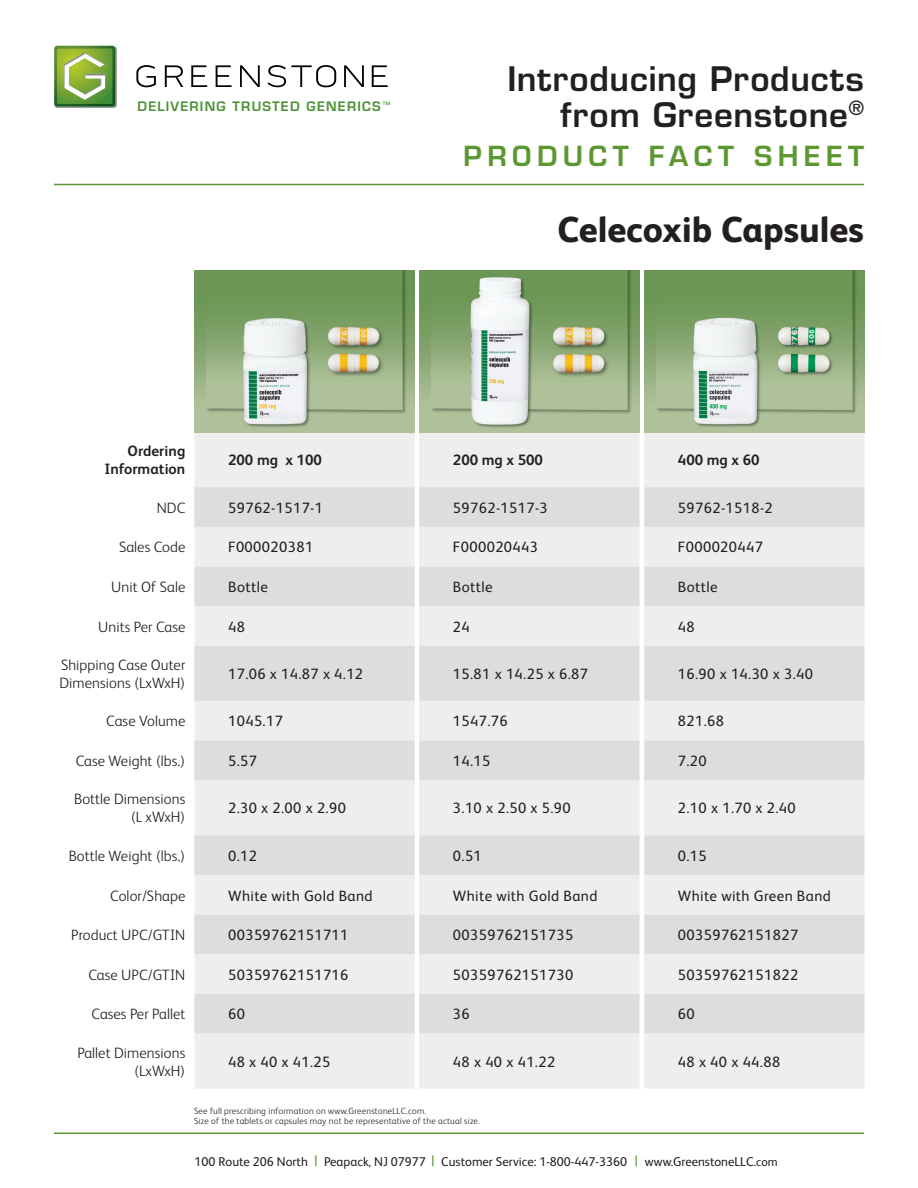
<style>
.page{position:relative;width:918px;height:1188px;background:#fff}
.page>*{position:absolute;margin:0;border:0;box-sizing:border-box;transform-origin:0 0}
.t1{font:800 36px "FS Albert Pro";color:#231f20}
.t2{font:600 33px/36px "Eurostile LT Std";letter-spacing:.025em;color:#231f20;text-align:right}
.t3{font:600 27px "Eurostile LT Std";letter-spacing:.2em;color:#5c9731}
.t4{font:15px "FS Albert Pro";letter-spacing:.025em;color:#231f20}
.t5{font:300 15px/18px "FS Albert Pro";letter-spacing:.005em;color:#231f20;text-align:right}
.t6{font:700 15px "FS Albert Pro";color:#231f20}
.t7{font:700 15px/18px "FS Albert";letter-spacing:.005em;color:#231f20;text-align:right}
.t8{font:12.75px "FS Albert Pro";color:#231f20}
.t9{font:600 12.75px "Eurostile LT Std";letter-spacing:.095em;color:#4f9236}
.t10{font:300 9px/10.5px "FS Albert Pro";letter-spacing:.025em;color:#231f20}
.s1{font-size:15px;color:#5c9731}
.s2{font-size:12px}
</style>
<div class="page">
<hr style="left:54px;top:184px;width:810px;height:1px;background:#5c9731">
<img style="left:54px;top:45px;width:63px;height:63px">
<img style="left:54px;top:46px;width:61px;height:60px">
<img style="left:57px;top:48px;width:54px;height:54px">
<svg style="left:136px;top:65px;width:20px;height:22px"></svg>
<svg style="left:165px;top:65px;width:18px;height:22px"></svg>
<svg style="left:191px;top:65px;width:16px;height:22px"></svg>
<svg style="left:216px;top:65px;width:16px;height:22px"></svg>
<svg style="left:240px;top:65px;width:20px;height:22px"></svg>
<svg style="left:268px;top:65px;width:68px;height:22px"></svg>
<svg style="left:344px;top:65px;width:20px;height:22px"></svg>
<svg style="left:372px;top:65px;width:16px;height:22px"></svg>
<hr style="left:54px;top:1132px;width:810px;height:2px;background:#5c9731">
<div style="left:194px;top:432px;width:671px;height:657px;background:#eeeeef"></div>
<svg style="left:194px;top:487px;width:671px;height:547px;background:#e4e5e6"></svg>
<img style="left:194px;top:270px;width:221px;height:162px">
<img style="left:419px;top:270px;width:221px;height:162px">
<img style="left:644px;top:270px;width:220px;height:162px">
<p class="t9" style="left:138px;top:98px;width:254px">DELIVERING TRUSTED GENERICS<sup>™</sup></p>
<h2 class="t2" style="left:507px;top:61px;width:358px">Introducing Products from Greenstone<sup>®</sup></h2>
<h3 class="t3" style="left:463px;top:139px;width:402px">PRODUCT FACT SHEET</h3>
<p class="t1" style="left:557px;top:202px;width:308px">Celecoxib Capsules</p>
<p class="t7" style="left:104px;top:442px;width:83px">Ordering<br>Information</p>
<p class="t6" style="left:228px;top:450px;width:95px">200 mg x 100</p>
<p class="t6" style="left:453px;top:450px;width:92px">200 mg x 500</p>
<p class="t6" style="left:678px;top:450px;width:83px">400 mg x 60</p>
<p class="t5" style="left:157px;top:498px;width:30px">NDC</p>
<p class="t4" style="left:228px;top:497px;width:96px">59762-1517-1</p>
<p class="t4" style="left:453px;top:497px;width:96px">59762-1517-3</p>
<p class="t4" style="left:678px;top:497px;width:96px">59762-1518-2</p>
<p class="t5" style="left:119px;top:537px;width:68px">Sales Code</p>
<p class="t4" style="left:228px;top:537px;width:87px">F000020381</p>
<p class="t4" style="left:453px;top:537px;width:87px">F000020443</p>
<p class="t4" style="left:678px;top:537px;width:87px">F000020447</p>
<p class="t5" style="left:111px;top:577px;width:76px">Unit Of Sale</p>
<p class="t4" style="left:228px;top:576px;width:41px">Bottle</p>
<p class="t4" style="left:453px;top:576px;width:41px">Bottle</p>
<p class="t4" style="left:678px;top:576px;width:41px">Bottle</p>
<p class="t5" style="left:98px;top:617px;width:89px">Units Per Case</p>
<p class="t4" style="left:228px;top:616px;width:18px">48</p>
<p class="t4" style="left:453px;top:616px;width:18px">24</p>
<p class="t4" style="left:678px;top:616px;width:18px">48</p>
<p class="t5" style="left:59px;top:655px;width:128px;text-align:left">Shipping Case Outer<br>Dimensions (LxWxH)</p>
<p class="t4" style="left:228px;top:663px;width:137px">17.06 x 14.87 x 4.12</p>
<p class="t4" style="left:453px;top:663px;width:137px">15.81 x 14.25 x 6.87</p>
<p class="t4" style="left:678px;top:663px;width:137px">16.90 x 14.30 x 3.40</p>
<p class="t5" style="left:106px;top:711px;width:81px">Case Volume</p>
<p class="t4" style="left:228px;top:711px;width:56px">1045.17</p>
<p class="t4" style="left:453px;top:711px;width:56px">1547.76</p>
<p class="t4" style="left:678px;top:711px;width:48px">821.68</p>
<p class="t5" style="left:76px;top:751px;width:111px">Case Weight (lbs.)</p>
<p class="t4" style="left:228px;top:750px;width:30px">5.57</p>
<p class="t4" style="left:453px;top:750px;width:39px">14.15</p>
<p class="t4" style="left:678px;top:750px;width:30px">7.20</p>
<p class="t5" style="left:74px;top:789px;width:113px">Bottle Dimensions (L xWxH)</p>
<p class="t4" style="left:228px;top:798px;width:119px">2.30 x 2.00 x 2.90</p>
<p class="t4" style="left:453px;top:798px;width:119px">3.10 x 2.50 x 5.90</p>
<p class="t4" style="left:678px;top:798px;width:119px">2.10 x 1.70 x 2.40</p>
<p class="t5" style="left:69px;top:846px;width:118px">Bottle Weight (lbs.)</p>
<p class="t4" style="left:228px;top:845px;width:30px">0.12</p>
<p class="t4" style="left:453px;top:845px;width:30px">0.51</p>
<p class="t4" style="left:678px;top:845px;width:30px">0.15</p>
<p class="t5" style="left:110px;top:885px;width:77px">Color/Shape</p>
<p class="t4" style="left:228px;top:885px;width:146px">White with Gold Band</p>
<p class="t4" style="left:453px;top:885px;width:146px">White with Gold Band</p>
<p class="t4" style="left:678px;top:885px;width:155px">White with Green Band</p>
<p class="t5" style="left:71px;top:925px;width:116px">Product UPC/GTIN</p>
<p class="t4" style="left:228px;top:924px;width:122px">00359762151711</p>
<p class="t4" style="left:453px;top:924px;width:122px">00359762151735</p>
<p class="t4" style="left:678px;top:924px;width:122px">00359762151827</p>
<p class="t5" style="left:89px;top:965px;width:98px">Case UPC/GTIN</p>
<p class="t4" style="left:228px;top:964px;width:122px">50359762151716</p>
<p class="t4" style="left:453px;top:964px;width:122px">50359762151730</p>
<p class="t4" style="left:678px;top:964px;width:122px">50359762151822</p>
<p class="t5" style="left:92px;top:1004px;width:95px">Cases Per Pallet</p>
<p class="t4" style="left:228px;top:1004px;width:18px">60</p>
<p class="t4" style="left:453px;top:1004px;width:18px">36</p>
<p class="t4" style="left:678px;top:1004px;width:18px">60</p>
<p class="t5" style="left:77px;top:1043px;width:109px">Pallet Dimensions (LxWxH)</p>
<p class="t4" style="left:228px;top:1051px;width:104px">48 x 40 x 41.25</p>
<p class="t4" style="left:453px;top:1051px;width:104px">48 x 40 x 41.22</p>
<p class="t4" style="left:678px;top:1051px;width:104px">48 x 40 x 44.88</p>
<p class="t10" style="left:194px;top:1105px;width:287px">See full prescribing information on www.GreenstoneLLC.com.<br>Size of the tablets or capsules may not be representative of the actual size.</p>
<p class="t8" style="left:195px;top:1153px;width:585px">100 Route 206 North <span class="s1">|</span> Peapack, NJ 07977 <span class="s1">|</span> Customer Service: 1-800-447-3360 <span class="s1">|</span> www.GreenstoneLLC.<span class="s2">com</span></p>
</div>
